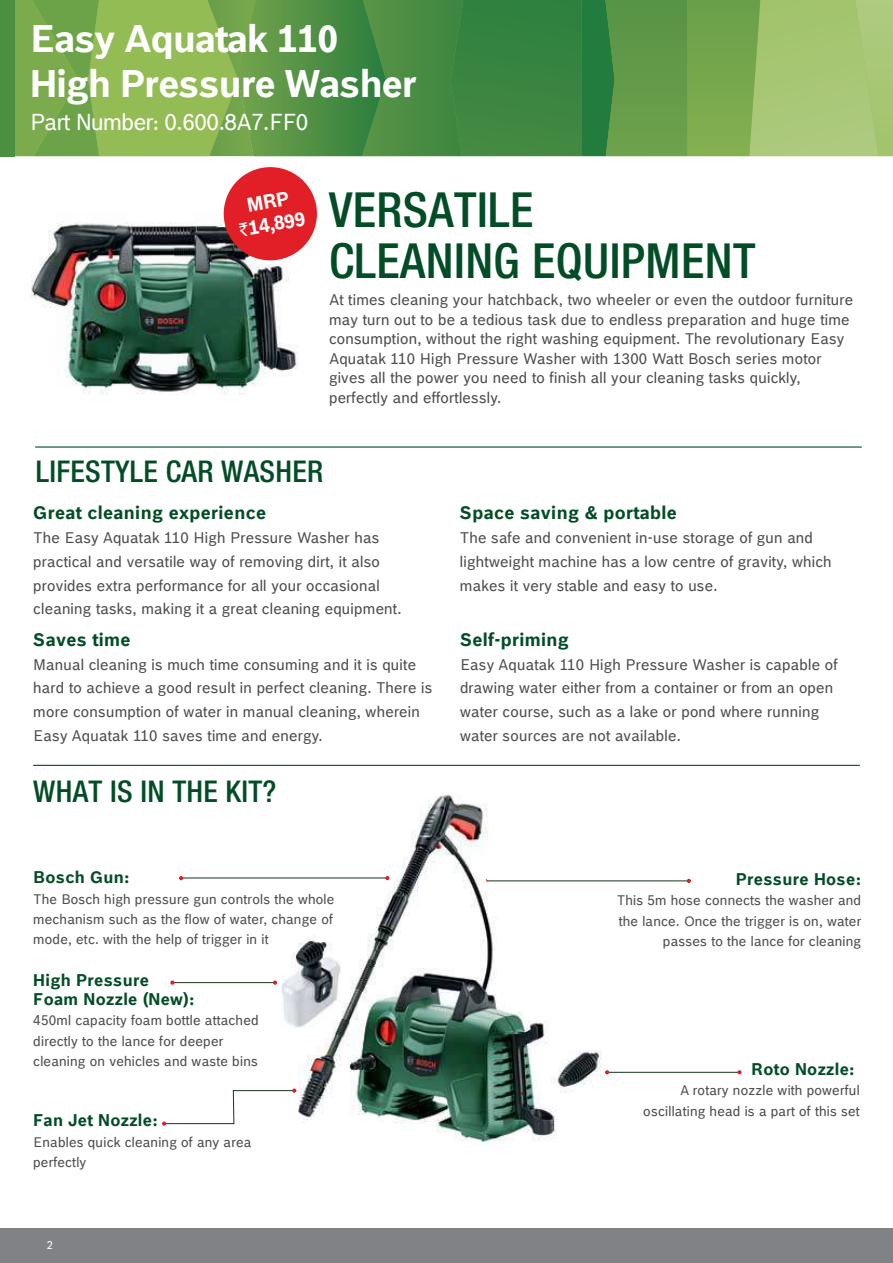
<style>
.page{position:relative;width:893px;height:1263px;background:#fff}
.page>*{position:absolute;margin:0;border:0;box-sizing:border-box;transform-origin:0 0}
.t1{font:500 condensed 48.45px/50.7px "Helvetica Neue LT Std";letter-spacing:.01em;color:#034d26}
.t2{font:700 37.5px/45px "Bosch Office Sans";letter-spacing:-.02em;color:#fff}
.t3{font:500 condensed 30px "Helvetica Neue LT Std";letter-spacing:.01em;color:#034d26}
.t4{font:22.5px "Bosch Office Sans";letter-spacing:-.02em;color:#fff}
.t5{font:700 19.35px/23.2px "Bosch Office Sans";color:#fff;text-align:center}
.t6{font:700 18px "Bosch Office Sans";letter-spacing:.02em;color:#034d26}
.t7{font:700 16.5px/18.5px "Bosch Office Sans";letter-spacing:.02em;color:#034d26}
.t8{font:15px/23.7px "Bosch Office Sans";letter-spacing:.02em;color:#4d4d4f}
.t9{font:13.5px/20.4px "Bosch Office Sans";letter-spacing:.02em;color:#4d4d4f;text-align:right}
.t10{font:11.25px "Bosch Office Sans";color:#fff}
.s1{font-family:"Rupee";font-weight:400}
</style>
<div class="page">
<img style="left:579px;top:1050px;width:29px;height:35px">
<div style="left:0;top:0;width:14px;height:156px;background:#4b9041"></div>
<svg style="left:14px;top:0;width:879px;height:156px;background:#6ba14f"></svg>
<div style="left:0;top:1229px;width:893px;height:34px;background:#808285"></div>
<hr style="left:180px;top:878px;width:207px;height:1px;background:#17351f">
<svg style="left:179px;top:876px;width:4px;height:4px"></svg>
<hr style="left:486px;top:881px;width:203px;height:1px;background:#17351f">
<svg style="left:687px;top:879px;width:4px;height:4px"></svg>
<hr style="left:35px;top:446px;width:827px;height:2px;background:#034d26">
<hr style="left:33px;top:765px;width:827px;height:1px;background:#034d26">
<hr style="left:608px;top:1072px;width:131px;height:1px;background:#17351f">
<svg style="left:605px;top:1070px;width:4px;height:4px"></svg>
<svg style="left:737px;top:1070px;width:5px;height:4px"></svg>
<img style="left:31px;top:214px;width:273px;height:181px">
<div style="left:224px;top:167px;width:93px;height:93px;background:#e21f26;border-radius:50%"></div>
<hr style="left:172px;top:982px;width:103px;height:1px;background:#17351f">
<svg style="left:170px;top:980px;width:4px;height:5px"></svg>
<img style="left:264px;top:794px;width:315px;height:351px">
<svg style="left:162px;top:1088px;width:134px;height:38px"></svg>
<h2 class="t2" style="left:30px;top:17px;width:388px">Easy Aquatak 110<br>High Pressure Washer</h2>
<h3 class="t4" style="left:30px;top:108px;width:280px">Part Number: 0.600.8A7.FF0</h3>
<p class="t5" style="left:233px;top:196px;width:68px;rotate:-10deg">MRP <span class="s1">`</span>14,899</p>
<h1 class="t1" style="left:329px;top:184px;width:428px">VERSATILE<br>CLEANING EQUIPMENT</h1>
<p class="t8" style="left:329px;top:290px;width:526px;line-height:19.5px">At times cleaning your hatchback, two wheeler or even the outdoor furniture may turn out to be a tedious task due to endless preparation and huge time consumption, without the right washing equipment. The revolutionary Easy Aquatak 110 High Pressure Washer with 1300 Watt Bosch series motor gives all the power you need to finish all your cleaning tasks quickly, perfectly and effortlessly.</p>
<h3 class="t3" style="left:36px;top:453px;width:289px">LIFESTYLE CAR WASHER</h3>
<p class="t6" style="left:33px;top:502px;width:234px">Great cleaning experience</p>
<p class="t8" style="left:33px;top:526px;width:370px">The Easy Aquatak 110 High Pressure Washer has practical and versatile way of removing dirt, it also provides extra performance for all your occasional cleaning tasks, making it a great cleaning equipment.</p>
<p class="t6" style="left:33px;top:628px;width:99px">Saves time</p>
<p class="t8" style="left:33px;top:652px;width:400px">Manual cleaning is much time consuming and it is quite hard to achieve a good result in perfect cleaning. There is more consumption of water in manual cleaning, wherein Easy Aquatak 110 saves time and energy.</p>
<h3 class="t3" style="left:33px;top:773px;width:245px">WHAT IS IN THE KIT?</h3>
<p class="t7" style="left:33px;top:868px;width:98px">Bosch Gun:</p>
<p class="t9" style="left:33px;top:888px;width:303px;text-align:justify">The Bosch high pressure gun controls the whole mechanism such as the flow of water, change of mode, etc. with the help of trigger in it</p>
<p class="t7" style="left:33px;top:971px;width:163px">High Pressure<br>Foam Nozzle (New):</p>
<p class="t9" style="left:33px;top:1010px;width:227px;text-align:left">450ml capacity foam bottle attached directly to the lance for deeper cleaning on vehicles and waste bins</p>
<p class="t7" style="left:33px;top:1111px;width:126px">Fan Jet Nozzle:</p>
<p class="t9" style="left:33px;top:1132px;width:220px;text-align:left">Enables quick cleaning of any area perfectly</p>
<p class="t10" style="left:47px;top:1238px;width:8px">2</p>
<p class="t6" style="left:460px;top:502px;width:218px">Space saving &amp; portable</p>
<p class="t8" style="left:460px;top:526px;width:373px">The safe and convenient in-use storage of gun and lightweight machine has a low centre of gravity, which makes it very stable and easy to use.</p>
<p class="t6" style="left:460px;top:628px;width:110px">Self-priming</p>
<p class="t8" style="left:460px;top:652px;width:379px">Easy Aquatak 110 High Pressure Washer is capable of drawing water either from a container or from an open water course, such as a lake or pond where running water sources are not available.</p>
<p class="t7" style="left:736px;top:870px;width:127px">Pressure Hose:</p>
<p class="t9" style="left:617px;top:890px;width:246px">This 5m hose connects the washer and the lance. Once the trigger is on, water passes to the lance for cleaning</p>
<p class="t7" style="left:751px;top:1060px;width:105px">Roto Nozzle:</p>
<p class="t9" style="left:643px;top:1080px;width:218px">A rotary nozzle with powerful oscillating head is a part of this set</p>
</div>
